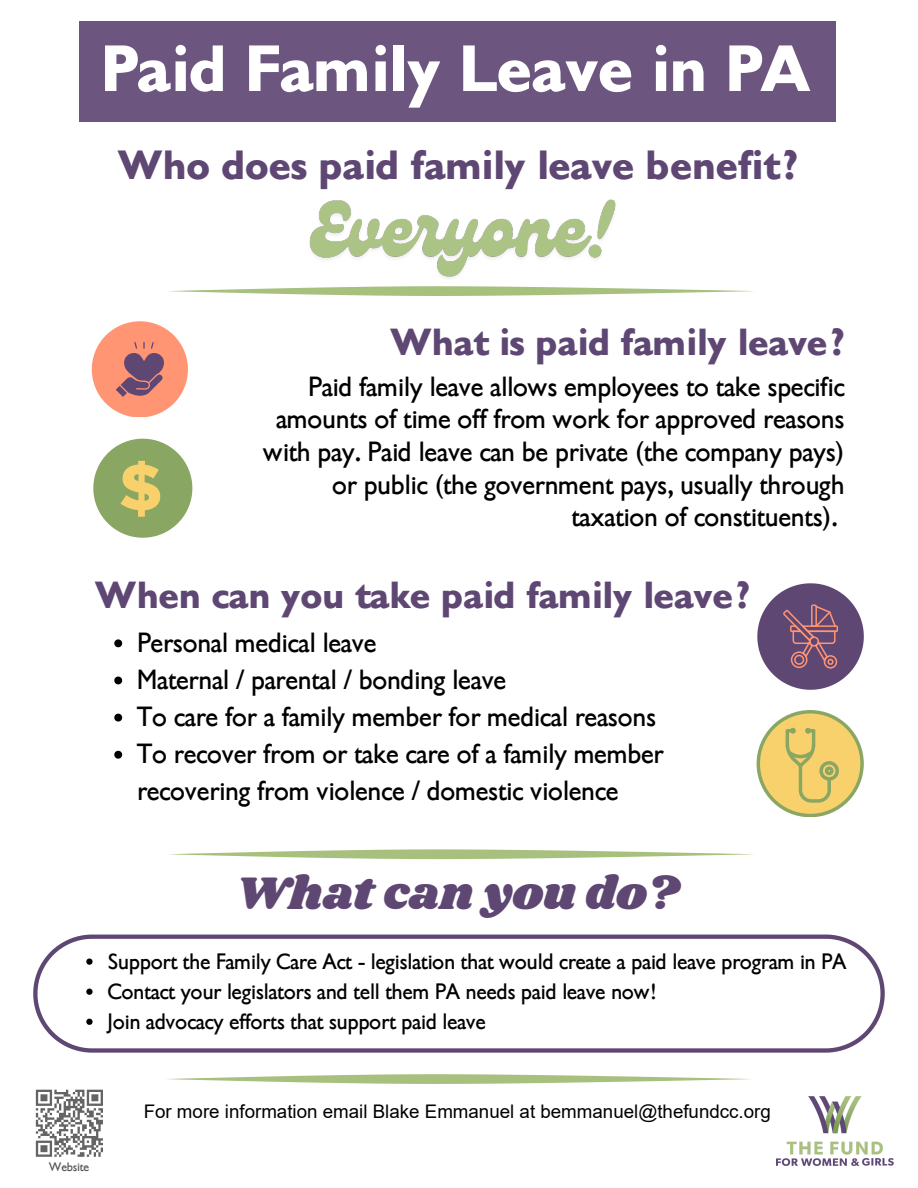
<style>
.page{position:relative;width:918px;height:1188px;background:#fff}
.page>*{position:absolute;margin:0;border:0;box-sizing:border-box;transform-origin:0 0}
.t1{font:700 64.5px "Gibson";color:#fff}
.t2{font:47.25px "Shrikhand";color:#5f4774}
.t3{font:700 40.5px "Gibson";color:#5f4774}
.t4{font:700 37.5px "Gibson";color:#5f4774}
.t5{font:27px/32.7px "Gibson";color:#000;text-align:right}
.t6{font:21.75px "Gibson";color:#000}
.t7{font:18.75px "Arial";color:#000}
.t8{font:12px "Gibson";color:#545454}
</style>
<div class="page">
<div style="left:79px;top:21px;width:756px;height:101px;background:#6c567f"></div>
<img style="left:777px;top:1096px;width:117px;height:70px">
<svg style="left:33px;top:935px;width:851px;height:118px"></svg>
<svg style="left:86px;top:959px;width:7px;height:6px"></svg>
<svg style="left:86px;top:989px;width:7px;height:6px"></svg>
<svg style="left:86px;top:1019px;width:7px;height:6px"></svg>
<svg style="left:169px;top:849px;width:585px;height:10px"></svg>
<svg style="left:169px;top:287px;width:585px;height:8px"></svg>
<svg style="left:92px;top:321px;width:95px;height:96px"></svg>
<svg style="left:93px;top:439px;width:99px;height:99px"></svg>
<svg style="left:757px;top:710px;width:106px;height:107px"></svg>
<svg style="left:757px;top:583px;width:107px;height:107px"></svg>
<svg style="left:114px;top:639px;width:8px;height:8px"></svg>
<svg style="left:114px;top:677px;width:8px;height:7px"></svg>
<svg style="left:114px;top:714px;width:8px;height:8px"></svg>
<svg style="left:114px;top:751px;width:8px;height:8px"></svg>
<img style="left:302px;top:199px;width:321px;height:97px">
<svg style="left:166px;top:1074px;width:585px;height:10px"></svg>
<svg style="left:35px;top:1089px;width:68px;height:68px"></svg>
<h1 class="t1" style="left:102px;top:31px;width:711px">Paid Family Leave in PA</h1>
<p class="t3" style="left:120px;top:142px;width:680px">Who does paid family leave benefit?</p>
<h4 class="t4" style="left:392px;top:320px;width:454px">What is paid family leave?</h4>
<h5 class="t5" style="left:264px;top:371px;width:583px">Paid family leave allows employees to take specific amounts of time off from work for approved reasons with pay. Paid leave can be private (the company pays) or public (the government pays, usually through taxation of constituents).</h5>
<h4 class="t4" style="left:97px;top:573px;width:655px">When can you take paid family leave?</h4>
<p class="t5" style="left:138px;top:627px;width:241px">Personal medical leave</p>
<p class="t5" style="left:138px;top:664px;width:371px">Maternal / parental / bonding leave</p>
<p class="t5" style="left:138px;top:701px;width:520px">To care for a family member for medical reasons</p>
<p class="t5" style="left:138px;top:736px;width:528px;line-height:37.2px;text-align:left">To recover from or take care of a family member recovering from violence / domestic violence</p>
<p class="t2" style="left:235px;top:861px;width:446px">What can you do?</p>
<h2 class="t6" style="left:108px;top:948px;width:740px">Support the Family Care Act - legislation that would create a paid leave program in PA</h2>
<h4 class="t6" style="left:108px;top:978px;width:549px">Contact your legislators and tell them PA needs paid leave now!</h4>
<p class="t6" style="left:108px;top:1009px;width:380px">Join advocacy efforts that support paid leave</p>
<p class="t8" style="left:49px;top:1160px;width:42px">Website</p>
<p class="t7" style="left:144px;top:1101px;width:629px">For more information email Blake Emmanuel at bemmanuel@thefundcc.org</p>
</div>
